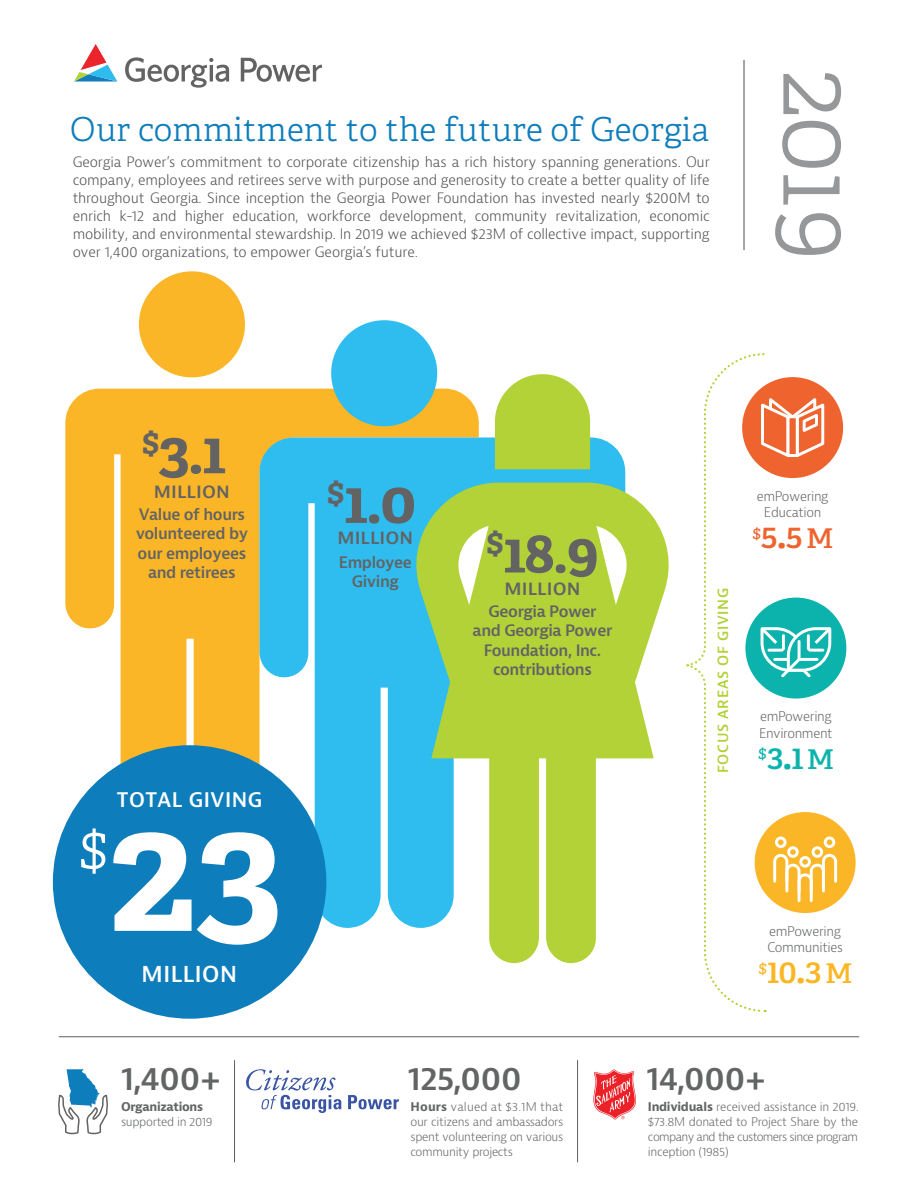
<style>
.page{position:relative;width:918px;height:1188px;background:#fff}
.page>*{position:absolute;margin:0;border:0;box-sizing:border-box;transform-origin:0 0}
.t1{font:700 166.8px "Adelle";color:#fff}
.t2{font:700 60px "Adelle";color:#636364}
.t3{font:300 58.2px "Adelle";color:#fff}
.t4{font:700 57px "Adelle";color:#636364}
.t5{font:46.2px "Adelle";color:#fab625}
.t6{font:46.2px "Adelle";color:#ef642e}
.t7{font:46.2px "Adelle";color:#0cb3ac}
.t8{font:300 33px "Adelle";letter-spacing:.005em;color:#0e7dbb}
.t9{font:600 31.8px "Bernina Sans";letter-spacing:-.025em;color:#636565}
.t10{font:600 21.45px "Bernina Sans";color:#fff}
.t11{font:600 19.65px "Bernina Sans";letter-spacing:.025em;color:#fff}
.t12{font:600 18px "Bernina Sans";letter-spacing:.005em;color:#636364}
.t13{font:16.65px "Adelle";color:#ef642e}
.t14{font:16.65px "Adelle";color:#0cb3ac}
.t15{font:16.65px "Adelle";color:#fab625}
.t16{font:600 16.5px/19px "Bernina Sans Offc";letter-spacing:-.025em;color:#636364;text-align:center}
.t17{font:300 15px/18px "Bernina Sans Offc";letter-spacing:-.01em;color:#4d4e4f;text-align:justify}
.t18{font:300 13.95px/16.8px "Bernina Sans Offc";letter-spacing:-.025em;color:#636565}
.t19{font:600 13.8px "Bernina Sans";letter-spacing:.05em;color:#b1d137}
.t20{font:300 12.6px/15px "Bernina Sans Offc";letter-spacing:-.025em;color:#636565;text-align:justify}
.t21{font:700 12.6px "Bernina Sans Offc";letter-spacing:-.025em;color:#636565}
.s1{font-size:35.55px}
.s2{font-weight:700}
</style>
<div class="page">
<svg style="left:65px;top:389px;width:414px;height:436px;background:#fac046"></svg>
<div style="left:139px;top:271px;width:106px;height:106px;background:#fab627;border-radius:50%"></div>
<svg style="left:259px;top:437px;width:366px;height:492px;background:#4dc5ec"></svg>
<div style="left:331px;top:320px;width:106px;height:106px;background:#2fbcee;border-radius:50%"></div>
<div style="left:495px;top:374px;width:95px;height:95px;background:#b2d238;border-radius:48px"></div>
<svg style="left:412px;top:483px;width:257px;height:481px;fill:#b2d238"></svg>
<div style="left:745px;top:598px;width:101px;height:101px;background:#0cb3ac;border-radius:50%"></div>
<div style="left:755px;top:812px;width:101px;height:101px;background:#fab627;border-radius:50%"></div>
<svg style="left:687px;top:353px;width:152px;height:660px"></svg>
<div style="left:775px;top:837px;width:12px;height:11px;border:3px solid #fff;border-radius:50%"></div>
<div style="left:824px;top:837px;width:11px;height:11px;border:3px solid #fff;border-radius:50%"></div>
<div style="left:787px;top:846px;width:12px;height:12px;border:3px solid #fff;border-radius:50%"></div>
<div style="left:812px;top:846px;width:11px;height:12px;border:3px solid #fff;border-radius:50%"></div>
<div style="left:799px;top:856px;width:12px;height:12px;border:3px solid #fff;border-radius:50%"></div>
<div style="left:53px;top:745px;width:273px;height:274px;background:#0e7dbb;border-radius:50%"></div>
<svg style="left:783px;top:73px;width:58px;height:41px"></svg>
<svg style="left:782px;top:121px;width:59px;height:47px"></svg>
<svg style="left:783px;top:175px;width:57px;height:30px"></svg>
<svg style="left:775px;top:213px;width:66px;height:42px"></svg>
<svg style="left:125px;top:57px;width:197px;height:31px"></svg>
<svg style="left:74px;top:44px;width:43px;height:38px"></svg>
<hr style="left:744px;top:60px;width:1px;height:190px;background:#4e4f50">
<hr style="left:59px;top:1036px;width:800px;height:1px;background:#5e5f61">
<hr style="left:577px;top:1060px;width:1px;height:102px;background:#5e5f61">
<svg style="left:593px;top:1069px;width:43px;height:51px"></svg>
<svg style="left:58px;top:1069px;width:50px;height:66px"></svg>
<svg style="left:246px;top:1069px;width:95px;height:44px"></svg>
<svg style="left:348px;top:1095px;width:51px;height:14px"></svg>
<hr style="left:234px;top:1060px;width:1px;height:102px;background:#5e5f61">
<h3 class="t8" style="left:70px;top:109px;width:641px">Our commitment to the future of Georgia</h3>
<p class="t17" style="left:73px;top:153px;width:639px">Georgia Power’s commitment to corporate citizenship has a rich history spanning generations. Our company, employees and retirees serve with purpose and generosity to create a better quality of life throughout Georgia. Since inception the Georgia Power Foundation has invested nearly $200M to enrich k-12 and higher education, workforce development, community revitalization, economic mobility, and environmental stewardship. In 2019 we achieved $23M of collective impact, supporting over 1,400 organizations, to empower Georgia’s future.</p>
<h2 class="t2" style="left:142px;top:414px;width:85px"><sup>$</sup>3.1</h2>
<p class="t12" style="left:154px;top:479px;width:78px">MILLION</p>
<p class="t16" style="left:136px;top:505px;width:114px">Value of hours volunteered by our employees and retirees</p>
<h3 class="t11" style="left:117px;top:787px;width:147px">TOTAL GIVING</h3>
<h3 class="t3" style="left:79px;top:813px;width:32px">$</h3>
<h1 class="t1" style="left:109px;top:765px;width:175px">23</h1>
<h3 class="t10" style="left:142px;top:960px;width:97px">MILLION</h3>
<h3 class="t9" style="left:121px;top:1058px;width:102px">1,400+</h3>
<p class="t21" style="left:121px;top:1100px;width:84px">Organizations</p>
<p class="t20" style="left:121px;top:1114px;width:93px">supported in 2019</p>
<h2 class="t2" style="left:327px;top:463px;width:90px"><sup>$</sup>1.0</h2>
<p class="t16" style="left:339px;top:552px;width:75px">Employee<br>Giving</p>
<p class="t12" style="left:337px;top:526px;width:78px">MILLION</p>
<h3 class="t4" style="left:487px;top:516px;width:114px"><sup>$</sup>18.9</h3>
<p class="t16" style="left:473px;top:602px;width:141px">Georgia Power and Georgia Power<br>Foundation, Inc. contributions</p>
<p class="t12" style="left:504px;top:577px;width:78px">MILLION</p>
<p class="t19" style="left:714px;top:773px;width:187px;rotate:-90deg">FOCUS AREAS OF GIVING</p>
<p class="t18" style="left:757px;top:487px;width:73px;text-align:center">emPowering<br>Education</p>
<p class="t13" style="left:753px;top:523px;width:10px">$</p>
<h3 class="t6" style="left:761px;top:504px;width:74px">5.5<span class="s1">m</span></h3>
<p class="t18" style="left:759px;top:708px;width:75px">emPowering<br>Environment</p>
<p class="t14" style="left:758px;top:743px;width:10px">$</p>
<h3 class="t7" style="left:767px;top:724px;width:69px">3.1<span class="s1">m</span></h3>
<h3 class="t9" style="left:408px;top:1058px;width:116px">125,000</h3>
<p class="t20" style="left:410px;top:1099px;width:154px"><span class="s2">Hours</span> valued at $3.1M that our citizens and ambassadors spent volunteering on various community projects</p>
<p class="t18" style="left:767px;top:922px;width:77px">emPowering<br>Communities</p>
<p class="t15" style="left:759px;top:958px;width:10px">$</p>
<h3 class="t5" style="left:767px;top:938px;width:87px">10.3<span class="s1">m</span></h3>
<h3 class="t9" style="left:647px;top:1058px;width:121px">14,000+</h3>
<p class="t20" style="left:648px;top:1099px;width:213px"><span class="s2">Individuals</span> received assistance in 2019. $73.8M donated to Project Share by the company and the customers since program inception (1985)</p>
</div>
